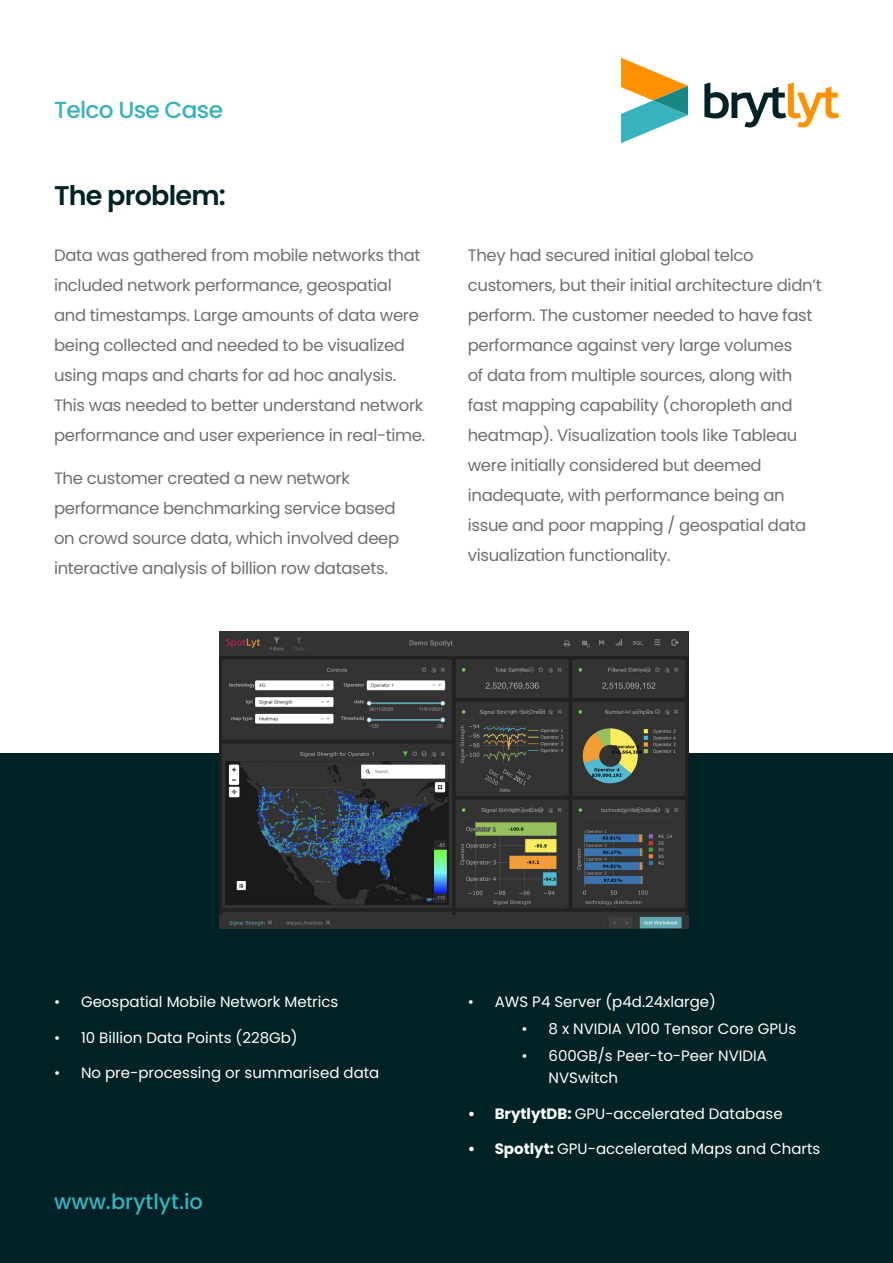
<style>
.page{position:relative;width:893px;height:1263px;background:#fff}
.page>*{position:absolute;margin:0;border:0;box-sizing:border-box;transform-origin:0 0}
.t1{font:600 27px "Poppins";letter-spacing:-.03em;color:#002226}
.t2{font:500 23.25px "Poppins";letter-spacing:-.03em;color:#38b3bd}
.t3{font:500 21px "Poppins";color:#38b3bd}
.t4{font:16.5px/30px "Poppins";letter-spacing:-.02em;color:#706f6f}
.t5{font:15px/22.5px "Poppins";color:#fff}
.s1{font-weight:700}
</style>
<div class="page">
<div style="left:0;top:754px;width:893px;height:509px;background:#002226"></div>
<img style="left:219px;top:631px;width:469px;height:298px">
<svg style="left:621px;top:58px;width:67px;height:85px"></svg>
<svg style="left:704px;top:82px;width:135px;height:45px"></svg>
<h2 class="t2" style="left:54px;top:96px;width:171px">Telco Use Case</h2>
<h1 class="t1" style="left:54px;top:180px;width:173px">The problem:</h1>
<p class="t4" style="left:54px;top:240px;width:373px">Data was gathered from mobile networks that included network performance, geospatial and timestamps. Large amounts of data were being collected and needed to be visualized using maps and charts for ad hoc analysis.<br>This was needed to better understand network performance and user experience in real-time.</p>
<p class="t4" style="left:54px;top:463px;width:347px">The customer created a new network performance benchmarking service based on crowd source data, which involved deep interactive analysis of billion row datasets.</p>
<p class="t4" style="left:468px;top:240px;width:355px">They had secured initial global telco customers, but their initial architecture didn’t perform. The customer needed to have fast performance against very large volumes<br>of data from multiple sources, along with fast mapping capability (choropleth and heatmap). Visualization tools like Tableau were initially considered but deemed inadequate, with performance being an issue and poor mapping / geospatial data visualization functionality.</p>
<p class="t5" style="left:54px;top:991px;width:286px">• Geospatial Mobile Network Metrics</p>
<p class="t5" style="left:54px;top:1026px;width:245px">• 10 Billion Data Points (228Gb)</p>
<p class="t5" style="left:54px;top:1061px;width:327px">• No pre-processing or summarised data</p>
<p class="t3" style="left:54px;top:1189px;width:150px">www.brytlyt.io</p>
<p class="t5" style="left:468px;top:991px;width:250px">• AWS P4 Server (p4d.24xlarge)</p>
<p class="t5" style="left:522px;top:1018px;width:276px">• 8 x NVIDIA V100 Tensor Core GPUs</p>
<p class="t5" style="left:549px;top:1044px;width:220px;text-indent:-27px">• 600GB/s Peer-to-Peer NVIDIA<br>NVSwitch</p>
<p class="t5" style="left:468px;top:1102px;width:316px"><span class="s1">• BrytlytDB:</span> GPU-accelerated Database</p>
<p class="t5" style="left:468px;top:1137px;width:354px"><span class="s1">• Spotlyt:</span> GPU-accelerated Maps and Charts</p>
</div>
